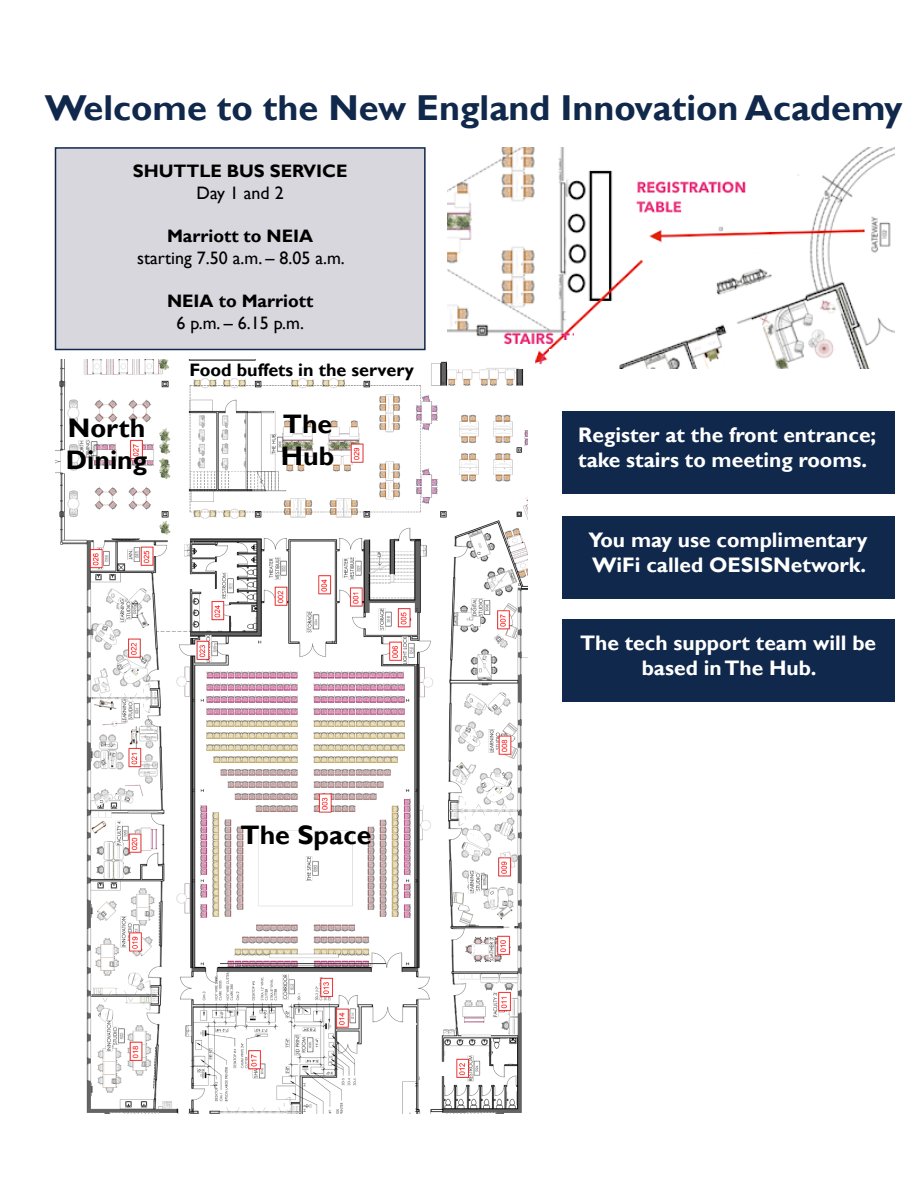
<style>
.page{position:relative;width:918px;height:1188px;background:#fff}
.page>*{position:absolute;margin:0;border:0;box-sizing:border-box;transform-origin:0 0}
.t1{font:700 36px "Gill Sans";color:#10284b}
.t2{font:700 26.7px/32.1px "Gill Sans";color:#000}
.t3{font:700 21px/25.2px "Gill Sans";color:#fff}
.t4{font:700 18px "Gill Sans";color:#000}
.t5{font:18px "Gill Sans";color:#000}
</style>
<div class="page">
<img style="left:56px;top:360px;width:472px;height:753px">
<img style="left:447px;top:148px;width:447px;height:220px">
<div style="left:562px;top:411px;width:332px;height:83px;background:#10284b"></div>
<div style="left:549px;top:350px;width:50px;height:18px;background:#fff"></div>
<div style="left:583px;top:320px;width:33px;height:30px;background:#fff"></div>
<div style="left:574px;top:331px;width:24px;height:19px;background:#fff"></div>
<div style="left:502px;top:350px;width:33px;height:18px;background:#fff"></div>
<div style="left:562px;top:340px;width:12px;height:10px;background:#fff"></div>
<div style="left:56px;top:148px;width:369px;height:202px;background:#d7d7dd"></div>
<div style="left:55px;top:147px;width:371px;height:203px;border:2px solid #10284b"></div>
<div style="left:562px;top:516px;width:332px;height:83px;background:#10284b"></div>
<div style="left:562px;top:620px;width:332px;height:82px;background:#10284b"></div>
<h1 class="t1" style="left:45px;top:86px;width:859px">Welcome to the New England Innovation Academy</h1>
<p class="t4" style="left:133px;top:160px;width:216px">SHUTTLE BUS SERVICE</p>
<p class="t5" style="left:197px;top:182px;width:89px">Day 1 and 2</p>
<p class="t4" style="left:167px;top:225px;width:148px">Marriott to NEIA</p>
<p class="t5" style="left:137px;top:247px;width:209px">starting 7.50 a.m. – 8.05 a.m.</p>
<p class="t4" style="left:167px;top:290px;width:148px">NEIA to Marriott</p>
<p class="t5" style="left:176px;top:312px;width:129px">6 p.m. – 6.15 p.m.</p>
<p class="t4" style="left:189px;top:359px;width:226px">Food buffets in the servery</p>
<p class="t2" style="left:66px;top:413px;width:83px">North<br>Dining</p>
<p class="t2" style="left:281px;top:409px;width:55px">The<br>Hub</p>
<p class="t2" style="left:241px;top:820px;width:133px">The Space</p>
<p class="t3" style="left:578px;top:423px;width:300px">Register at the front entrance; take stairs to meeting rooms.</p>
<p class="t3" style="left:589px;top:528px;width:281px">You may use complimentary<br>WiFi called OESISNetwork.</p>
<p class="t3" style="left:580px;top:631px;width:298px;text-align:center">The tech support team will be based in The Hub.</p>
</div>
